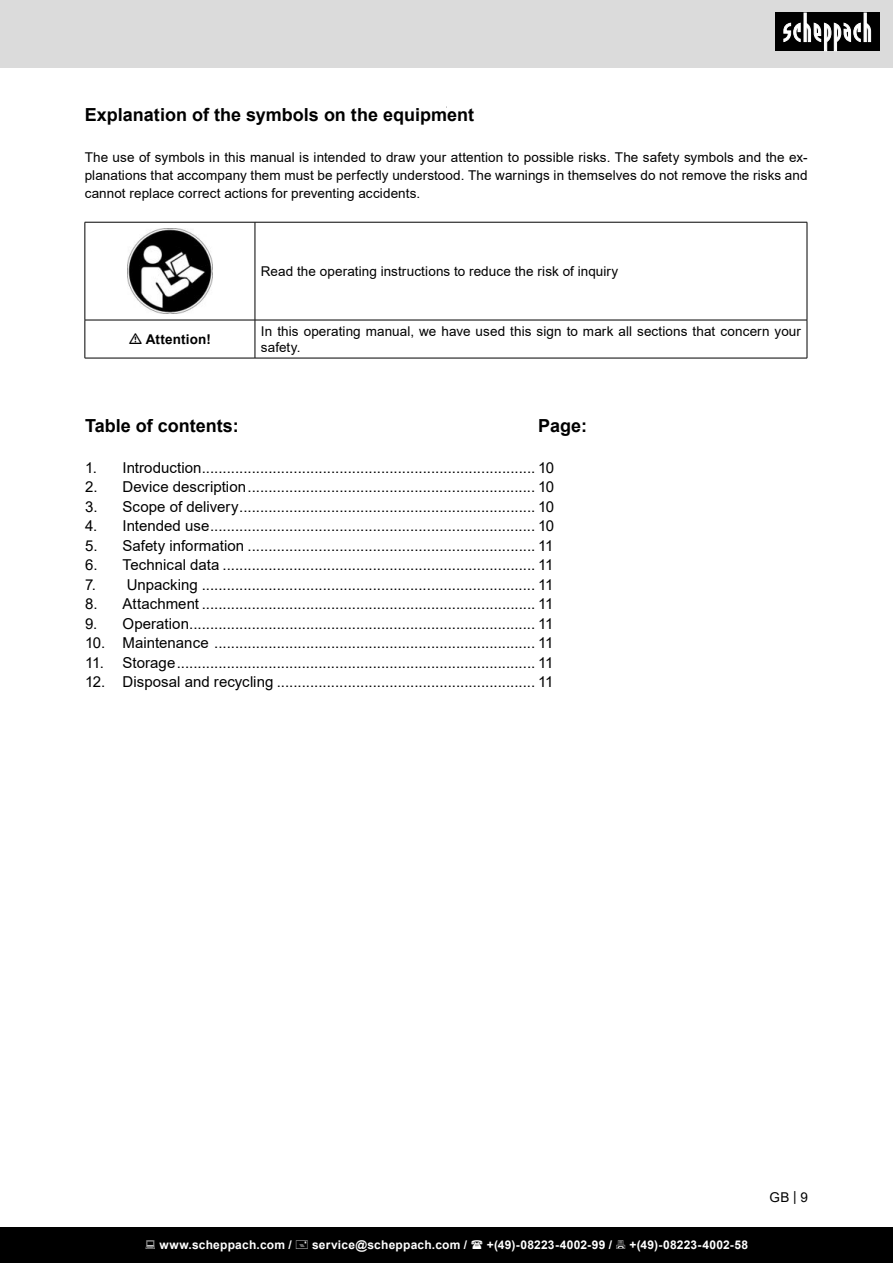
<style>
.page{position:relative;width:893px;height:1263px;background:#fff}
.page>*{position:absolute;margin:0;border:0;box-sizing:border-box;transform-origin:0 0}
.t1{font:700 18px "Arial";color:#000}
.t2{font:15px "Arial";letter-spacing:.005em;color:#000}
.t3{font:13.5px/18px "Arial";letter-spacing:.005em;color:#000;text-align:justify}
.t4{font:700 13.5px "Arial";letter-spacing:.01em;color:#000}
.t5{font:700 12px "Arial";letter-spacing:.02em;color:#fff}
</style>
<div class="page">
<div style="left:0;top:0;width:893px;height:67px;background:#dbdbdb"></div>
<div style="left:0;top:1227px;width:893px;height:36px;background:#000"></div>
<div style="left:775px;top:13px;width:105px;height:38px;background:#000"></div>
<svg style="left:783px;top:13px;width:88px;height:38px"></svg>
<hr style="left:446px;top:106px;width:1px;height:1051px;background:#c7c7c7">
<div style="left:85px;top:108px;width:723px;height:310px;background:#fff"></div>
<hr style="left:85px;top:222px;width:170px;height:1px;background:#000">
<hr style="left:85px;top:222px;width:1px;height:98px;background:#000">
<hr style="left:255px;top:222px;width:552px;height:1px;background:#000">
<hr style="left:255px;top:222px;width:1px;height:98px;background:#000">
<hr style="left:807px;top:222px;width:1px;height:98px;background:#000">
<hr style="left:85px;top:320px;width:170px;height:1px;background:#000">
<hr style="left:85px;top:320px;width:1px;height:38px;background:#000">
<hr style="left:255px;top:320px;width:552px;height:1px;background:#000">
<hr style="left:255px;top:320px;width:1px;height:38px;background:#000">
<hr style="left:807px;top:320px;width:1px;height:38px;background:#000">
<hr style="left:85px;top:358px;width:170px;height:1px;background:#000">
<hr style="left:255px;top:358px;width:552px;height:1px;background:#000">
<img style="left:127px;top:229px;width:85px;height:85px">
<p class="t1" style="left:85px;top:102px;width:391px">Explanation of the symbols on the equipment</p>
<p class="t3" style="left:85px;top:148px;width:724px">The use of symbols in this manual is intended to draw your attention to possible risks. The safety symbols and the ex&shy;planations that accompany them must be perfectly understood. The warnings in themselves do not remove the risks and cannot replace correct actions for preventing accidents.</p>
<p class="t3" style="left:261px;top:262px;width:359px">Read the operating instructions to reduce the risk of inquiry</p>
<p class="t4" style="left:146px;top:330px;width:67px">Attention!</p>
<p class="t3" style="left:261px;top:323px;width:542px;line-height:16.2px">In this operating manual, we have used this sign to mark all sections that concern your safety.</p>
<p class="t1" style="left:85px;top:413px;width:155px">Table of contents:</p>
<p class="t1" style="left:538px;top:413px;width:51px">Page:</p>
<p class="t2" style="left:85px;top:462px;width:471px">1. Introduction ................................................................................ 10</p>
<p class="t2" style="left:85px;top:481px;width:471px">2. Device description ..................................................................... 10</p>
<p class="t2" style="left:85px;top:496px;width:471px">3. Scope of delivery ....................................................................... 10</p>
<p class="t2" style="left:85px;top:520px;width:471px">4. Intended use .............................................................................. 10</p>
<p class="t2" style="left:85px;top:535px;width:470px">5. Safety information ..................................................................... 11</p>
<p class="t2" style="left:85px;top:559px;width:470px">6. Technical data ........................................................................... 11</p>
<p class="t2" style="left:85px;top:579px;width:470px">7. Unpacking ................................................................................ 11</p>
<p class="t2" style="left:85px;top:598px;width:470px">8. Attachment ................................................................................ 11</p>
<p class="t2" style="left:85px;top:618px;width:470px">9. Operation ................................................................................... 11</p>
<p class="t2" style="left:85px;top:637px;width:470px">10. Maintenance ............................................................................. 11</p>
<p class="t2" style="left:85px;top:657px;width:470px">11. Storage ...................................................................................... 11</p>
<p class="t2" style="left:85px;top:672px;width:470px">12. Disposal and recycling .............................................................. 11</p>
<p class="t5" style="left:159px;top:1240px;width:134px">www.scheppach.com /</p>
<p class="t5" style="left:312px;top:1240px;width:157px">service@scheppach.com /</p>
<p class="t5" style="left:487px;top:1240px;width:127px">+(49)-08223-4002-99 /</p>
<p class="t5" style="left:629px;top:1240px;width:120px">+(49)-08223-4002-58</p>
<p class="t3" style="left:770px;top:1190px;width:40px">GB | 9</p>
</div>
